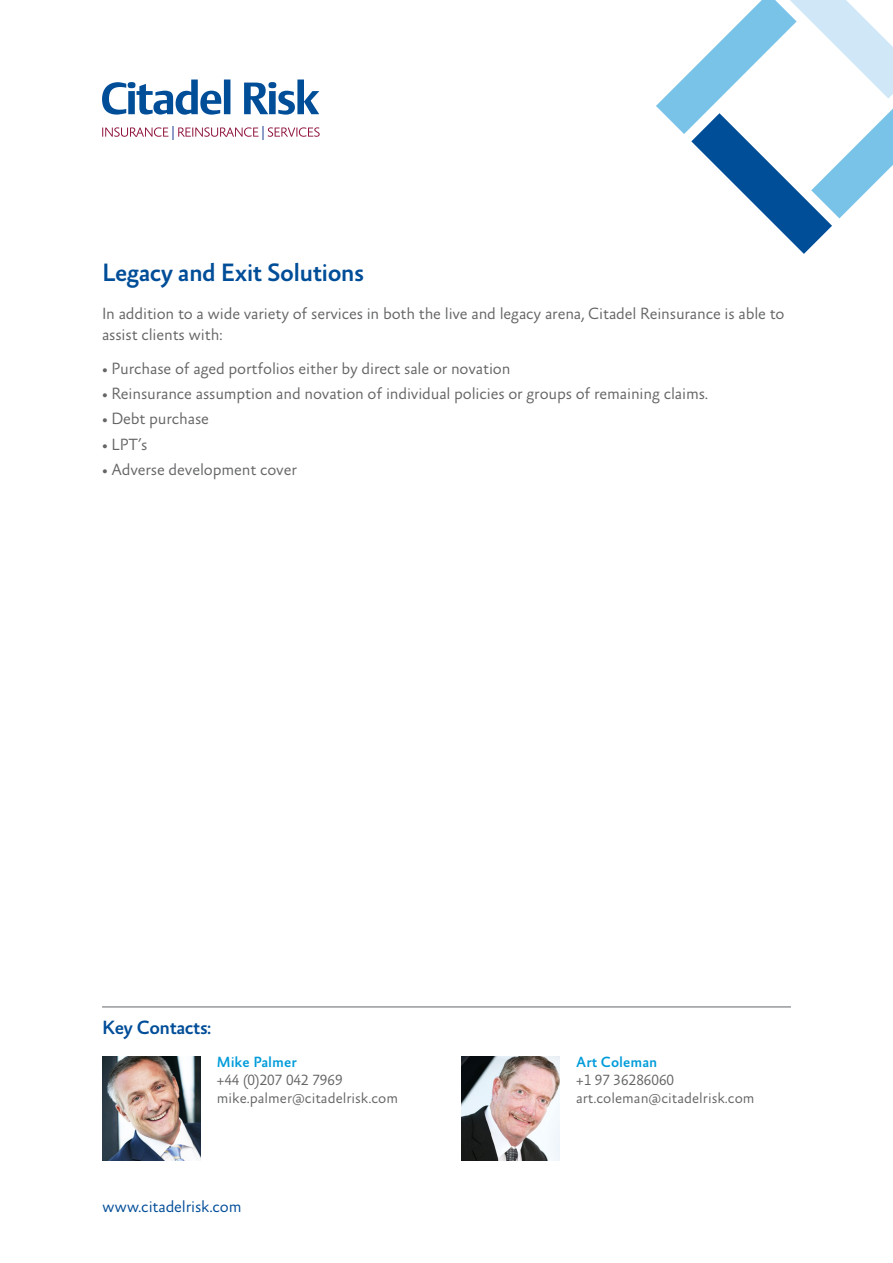
<style>
.page{position:relative;width:893px;height:1263px;background:#fff}
.page>*{position:absolute;margin:0;border:0;box-sizing:border-box;transform-origin:0 0}
.t1{font:500 25.5px "Absara Sans TF";letter-spacing:-.025em;color:#004d98}
.t2{font:500 19.5px "Absara Sans TF";letter-spacing:-.025em;color:#004d98}
.t3{font:300 16.5px/21px "Absara Sans TF";letter-spacing:-.01em;color:#646567}
.t4{font:300 16.5px "Absara Sans TF";letter-spacing:-.01em;color:#004d98}
.t5{font:300 15px/18px "Absara Sans TF";color:#646567}
.t6{font:500 15px "Absara Sans TF";color:#009cda}
</style>
<div class="page">
<svg style="left:656px;top:0;width:237px;height:254px"></svg>
<svg style="left:102px;top:80px;width:217px;height:35px"></svg>
<svg style="left:102px;top:126px;width:218px;height:14px"></svg>
<hr style="left:102px;top:1006px;width:689px;height:1px;background:#646567">
<img style="left:461px;top:1056px;width:99px;height:105px">
<img style="left:102px;top:1056px;width:98px;height:105px">
<h1 class="t1" style="left:102px;top:259px;width:264px">Legacy and Exit Solutions</h1>
<p class="t3" style="left:102px;top:304px;width:684px">In addition to a wide variety of services in both the live and legacy arena, Citadel Reinsurance is able to assist clients with:</p>
<p class="t3" style="left:102px;top:359px;width:410px">• Purchase of aged portfolios either by direct sale or novation</p>
<p class="t3" style="left:102px;top:384px;width:608px">• Reinsurance assumption and novation of individual policies or groups of remaining claims.</p>
<p class="t3" style="left:102px;top:409px;width:109px">• Debt purchase</p>
<p class="t3" style="left:102px;top:434px;width:47px">• LPT’s</p>
<p class="t3" style="left:102px;top:460px;width:196px">• Adverse development cover</p>
<p class="t2" style="left:102px;top:1017px;width:111px">Key Contacts:</p>
<p class="t6" style="left:217px;top:1054px;width:81px">Mike Palmer</p>
<p class="t5" style="left:217px;top:1072px;width:183px">+44 (0)207 042 7969 mike.palmer@citadelrisk.com</p>
<p class="t4" style="left:102px;top:1198px;width:141px">www.citadelrisk.com</p>
<p class="t6" style="left:576px;top:1054px;width:83px">Art Coleman</p>
<p class="t5" style="left:576px;top:1072px;width:180px">+1 97 36286060 art.coleman@citadelrisk.com</p>
</div>
